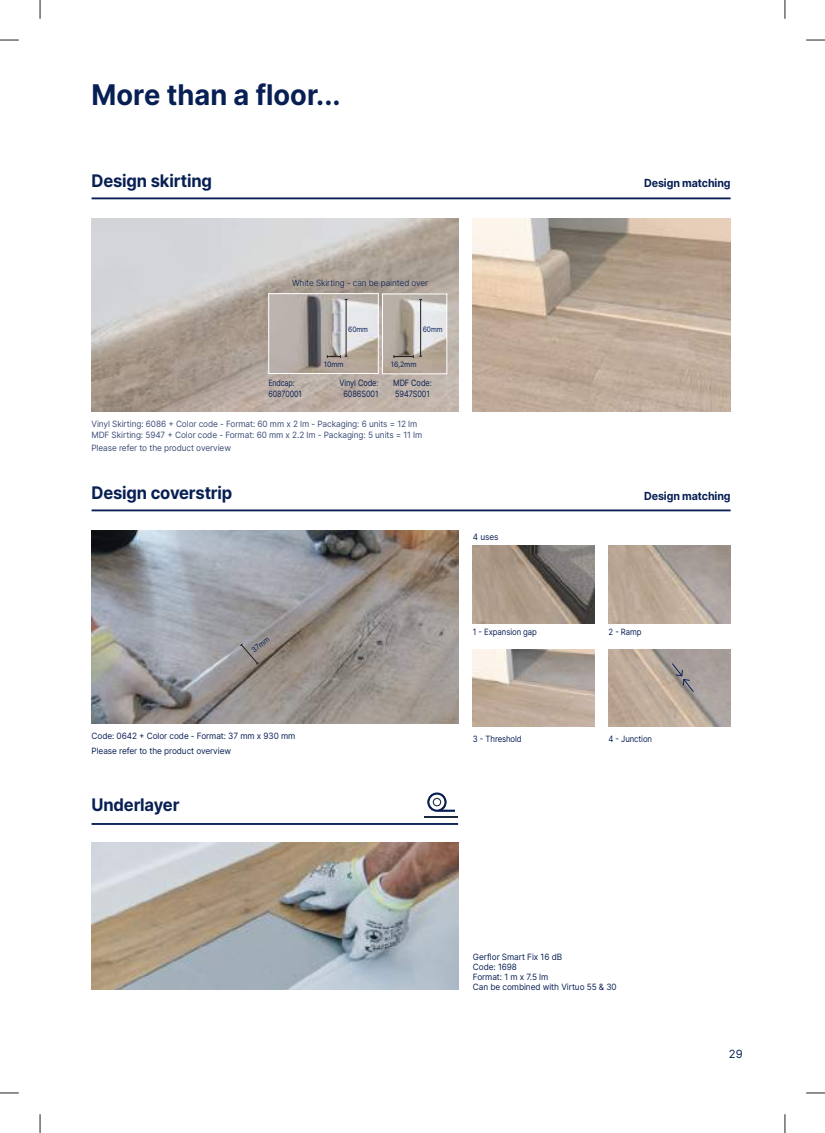
<style>
.page{position:relative;width:825px;height:1133px;background:#fff}
.page>*{position:absolute;margin:0;border:0;box-sizing:border-box;transform-origin:0 0}
.t1{font:700 28.5px "Inter";color:#081f54;scale:.96 1}
.t2{font:700 17.38px "Inter";letter-spacing:-.01em;color:#081f54;scale:.95 1}
.t3{font:11.25px "Inter";color:#081f54}
.t4{font:700 11.12px "Inter";letter-spacing:-.01em;color:#081f54;scale:.95 1}
.t5{font:8.75px "Inter";letter-spacing:-.01em;color:#081f54;scale:.85 1}
.t6{font:8.62px/9.9px "Inter";letter-spacing:-.01em;color:#081f54;scale:.95 1}
.t7{font:8.62px "Inter";letter-spacing:-.01em;color:#081f54;scale:.9 1}
.t8{font:300 8.62px "Inter";letter-spacing:-.01em;color:#081f54;scale:.95 1}
.t9{font:8.62px "Inter";letter-spacing:-.01em;color:#081f54;scale:.85 1}
.t10{font:8.62px/11.1px "Inter";letter-spacing:-.01em;color:#081f54;scale:.82 1}
.t11{font:7.38px "Inter";letter-spacing:-.01em;color:#081f54;scale:.95 1}
.t12{font:7.38px "Inter";letter-spacing:-.01em;color:#081f54;scale:.91 1}
.s1{font-size:8.62px}
</style>
<div class="page">
<hr style="left:91px;top:197px;width:639px;height:2px;background:#081f54">
<img style="left:472px;top:219px;width:258px;height:193px">
<img style="left:91px;top:219px;width:367px;height:193px">
<hr style="left:91px;top:509px;width:639px;height:2px;background:#081f54">
<img style="left:91px;top:531px;width:367px;height:192px">
<hr style="left:91px;top:823px;width:367px;height:1px;background:#081f54">
<img style="left:270px;top:295px;width:106px;height:77px">
<div style="left:268px;top:293px;width:110px;height:81px;border:1px solid #fff"></div>
<hr style="left:424px;top:815px;width:34px;height:2px;background:#1b2b3e">
<svg style="left:427px;top:792px;width:27px;height:19px"></svg>
<img style="left:91px;top:842px;width:367px;height:147px">
<img style="left:384px;top:296px;width:61px;height:76px">
<div style="left:382px;top:294px;width:65px;height:80px;border:1px solid #fff"></div>
<hr style="left:345px;top:299px;width:1px;height:57px;background:#241f1f">
<svg style="left:327px;top:355px;width:20px;height:3px"></svg>
<hr style="left:420px;top:299px;width:1px;height:57px;background:#241f1f">
<svg style="left:393px;top:355px;width:29px;height:3px"></svg>
<svg style="left:239px;top:643px;width:20px;height:22px"></svg>
<img style="left:472px;top:650px;width:122px;height:76px">
<img style="left:472px;top:545px;width:122px;height:78px">
<img style="left:608px;top:545px;width:122px;height:78px">
<img style="left:608px;top:650px;width:122px;height:76px">
<svg style="left:671px;top:662px;width:23px;height:30px"></svg>
<svg style="left:0;top:39px;width:19px;height:2px"></svg>
<svg style="left:806px;top:39px;width:18px;height:2px"></svg>
<svg style="left:0;top:1092px;width:19px;height:1px"></svg>
<svg style="left:806px;top:1092px;width:18px;height:1px"></svg>
<svg style="left:39px;top:0;width:2px;height:19px"></svg>
<svg style="left:39px;top:1114px;width:2px;height:18px"></svg>
<svg style="left:784px;top:0;width:1px;height:19px"></svg>
<svg style="left:784px;top:1114px;width:1px;height:18px"></svg>
<h1 class="t1" style="left:91px;top:74px;width:261px">More than a floor...</h1>
<h2 class="t2" style="left:91px;top:168px;width:128px">Design skirting</h2>
<p class="t4" style="left:644px;top:175px;width:92px">Design matching</p>
<p class="t8" style="left:292px;top:277px;width:145px">White Skirting - can be painted over</p>
<p class="t10" style="left:268px;top:377px;width:42px">Endcap:<br>60870001</p>
<p class="t12" style="left:348px;top:323px;width:23px">60mm</p>
<p class="t12" style="left:422px;top:323px;width:23px">60mm</p>
<p class="t11" style="left:390px;top:359px;width:29px">16,2mm</p>
<p class="t11" style="left:324px;top:359px;width:22px">10mm</p>
<p class="t5" style="left:339px;top:376px;width:47px">Vinyl Code<span class="s1">:</span></p>
<p class="t9" style="left:343px;top:388px;width:43px">6086S001</p>
<p class="t5" style="left:393px;top:376px;width:47px">MDF Code<span class="s1">:</span></p>
<p class="t9" style="left:395px;top:388px;width:42px">5947S001</p>
<p class="t6" style="left:91px;top:417px;width:349px;line-height:11.1px">Vinyl Skirting: 6086 + Color code - Format: 60 mm x 2 lm - Packaging: 6 units = 12 lm<br>MDF Skirting: 5947 + Color code - Format: 60 mm x 2.2 lm - Packaging: 5 units = 11 lm</p>
<p class="t6" style="left:91px;top:443px;width:148px">Please refer to the product overview</p>
<h2 class="t2" style="left:91px;top:480px;width:150px">Design coverstrip</h2>
<p class="t4" style="left:644px;top:487px;width:92px">Design matching</p>
<p class="t11" style="left:249px;top:646px;width:23px;rotate:-38deg">37mm</p>
<p class="t6" style="left:91px;top:728px;width:216px;line-height:14.6px">Code: 0642 + Color code - Format: 37 mm x 930 mm<br>Please refer to the product overview</p>
<h2 class="t2" style="left:91px;top:791px;width:94px">Underlayer</h2>
<p class="t6" style="left:472px;top:531px;width:28px">4 uses</p>
<p class="t7" style="left:472px;top:625px;width:73px">1 - Expansion gap</p>
<p class="t7" style="left:608px;top:625px;width:38px">2 - Ramp</p>
<p class="t7" style="left:472px;top:732px;width:56px">3 - Threshold</p>
<p class="t7" style="left:608px;top:732px;width:50px">4 - Junction</p>
<p class="t6" style="left:472px;top:951px;width:153px">Gerflor Smart Fix 16 dB<br>Code: 1698<br>Format: 1 m x 7.5 lm<br>Can be combined with Virtuo 55 &amp; 30</p>
<h3 class="t3" style="left:728px;top:1045px;width:15px">29</h3>
</div>
